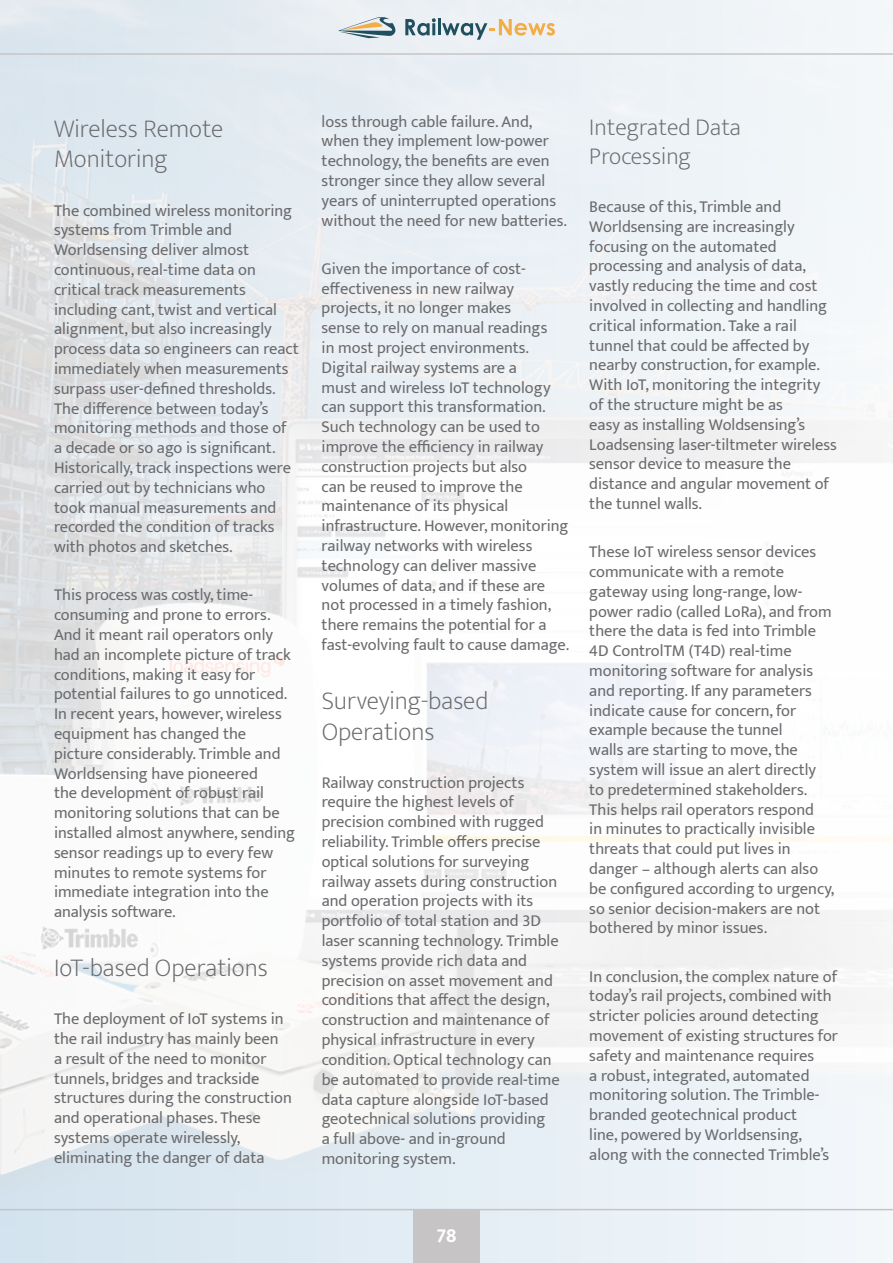
<style>
.page{position:relative;width:893px;height:1263px;background:#fff}
.page>*{position:absolute;margin:0;border:0;box-sizing:border-box;transform-origin:0 0}
.t1{font:200 25.5px/30.6px "Mukta";color:#6a6b6e}
.t2{font:200 24px/28.8px "Mukta";color:#6a6b6e}
.t3{font:700 21px "Mukta Mahee";color:#fff}
.t4{font:16.5px/19.8px "Mukta";color:#6a6b6e}
</style>
<div class="page">
<img style="left:0;top:0;width:893px;height:1263px">
<hr style="left:0;top:53px;width:893px;height:2px;background:#c7c5c6">
<svg style="left:338px;top:17px;width:58px;height:21px"></svg>
<svg style="left:405px;top:18px;width:31px;height:18px"></svg>
<hr style="left:438px;top:19px;width:3px;height:16px;background:#205060">
<svg style="left:442px;top:19px;width:113px;height:21px;background:#d4d1c3"></svg>
<hr style="left:0;top:1209px;width:893px;height:1px;background:#c7c4c6">
<div style="left:413px;top:1209px;width:67px;height:54px;background:#c7c4c6"></div>
<h1 class="t1" style="left:54px;top:113px;width:171px">Wireless Remote<br>Monitoring</h1>
<p class="t4" style="left:54px;top:200px;width:246px">The combined wireless monitoring systems from Trimble and<br>Worldsensing deliver almost continuous, real-time data on critical track measurements including cant, twist and vertical alignment, but also increasingly process data so engineers can react immediately when measurements surpass user-defined thresholds.<br>The difference between today’s monitoring methods and those of<br>a decade or so ago is significant.<br>Historically, track inspections were carried out by technicians who took manual measurements and recorded the condition of tracks with photos and sketches.</p>
<p class="t4" style="left:54px;top:585px;width:243px">This process was costly, time&shy;consuming and prone to errors.<br>And it meant rail operators only had an incomplete picture of track conditions, making it easy for potential failures to go unnoticed.<br>In recent years, however, wireless equipment has changed the picture considerably. Trimble and<br>Worldsensing have pioneered<br>the development of robust rail monitoring solutions that can be installed almost anywhere, sending sensor readings up to every few minutes to remote systems for immediate integration into the analysis software.</p>
<h1 class="t1" style="left:54px;top:953px;width:215px">IoT-based Operations</h1>
<p class="t4" style="left:54px;top:1008px;width:239px">The deployment of IoT systems in the rail industry has mainly been<br>a result of the need to monitor tunnels, bridges and trackside structures during the construction and operational phases. These systems operate wirelessly, eliminating the danger of data</p>
<p class="t4" style="left:322px;top:111px;width:247px">loss through cable failure. And, when they implement low-power technology, the benefits are even stronger since they allow several years of uninterrupted operations without the need for new batteries.</p>
<p class="t4" style="left:322px;top:258px;width:249px">Given the importance of cost&shy;effectiveness in new railway projects, it no longer makes<br>sense to rely on manual readings<br>in most project environments.<br>Digital railway systems are a<br>must and wireless IoT technology can support this transformation.<br>Such technology can be used to improve the efficiency in railway construction projects but also<br>can be reused to improve the maintenance of its physical infrastructure. However, monitoring railway networks with wireless technology can deliver massive volumes of data, and if these are not processed in a timely fashion, there remains the potential for a fast-evolving fault to cause damage.</p>
<h1 class="t1" style="left:322px;top:685px;width:168px">Surveying-based<br>Operations</h1>
<p class="t4" style="left:322px;top:772px;width:240px">Railway construction projects require the highest levels of precision combined with rugged reliability. Trimble offers precise optical solutions for surveying railway assets during construction and operation projects with its portfolio of total station and 3D laser scanning technology. Trimble systems provide rich data and precision on asset movement and conditions that affect the design, construction and maintenance of physical infrastructure in every condition. Optical technology can be automated to provide real-time data capture alongside IoT-based geotechnical solutions providing<br>a full above- and in-ground monitoring system.</p>
<h2 class="t2" style="left:589px;top:113px;width:153px">Integrated Data<br>Processing</h2>
<p class="t4" style="left:589px;top:196px;width:249px">Because of this, Trimble and<br>Worldsensing are increasingly focusing on the automated processing and analysis of data, vastly reducing the time and cost involved in collecting and handling critical information. Take a rail tunnel that could be affected by nearby construction, for example.<br>With IoT, monitoring the integrity of the structure might be as<br>easy as installing Woldsensing’s<br>Loadsensing laser-tiltmeter wireless sensor device to measure the distance and angular movement of the tunnel walls.</p>
<p class="t4" style="left:589px;top:542px;width:247px">These IoT wireless sensor devices communicate with a remote gateway using long-range, low&shy;power radio (called LoRa), and from there the data is fed into Trimble<br>4D ControlTM (T4D) real-time monitoring software for analysis and reporting. If any parameters indicate cause for concern, for example because the tunnel<br>walls are starting to move, the system will issue an alert directly to predetermined stakeholders.<br>This helps rail operators respond<br>in minutes to practically invisible threats that could put lives in danger – although alerts can also be configured according to urgency, so senior decision-makers are not bothered by minor issues.</p>
<p class="t4" style="left:589px;top:966px;width:250px">In conclusion, the complex nature of today’s rail projects, combined with stricter policies around detecting movement of existing structures for safety and maintenance requires<br>a robust, integrated, automated monitoring solution. The Trimble&shy;branded geotechnical product<br>line, powered by Worldsensing, along with the connected Trimble’s</p>
<p class="t3" style="left:437px;top:1222px;width:21px">78</p>
</div>
